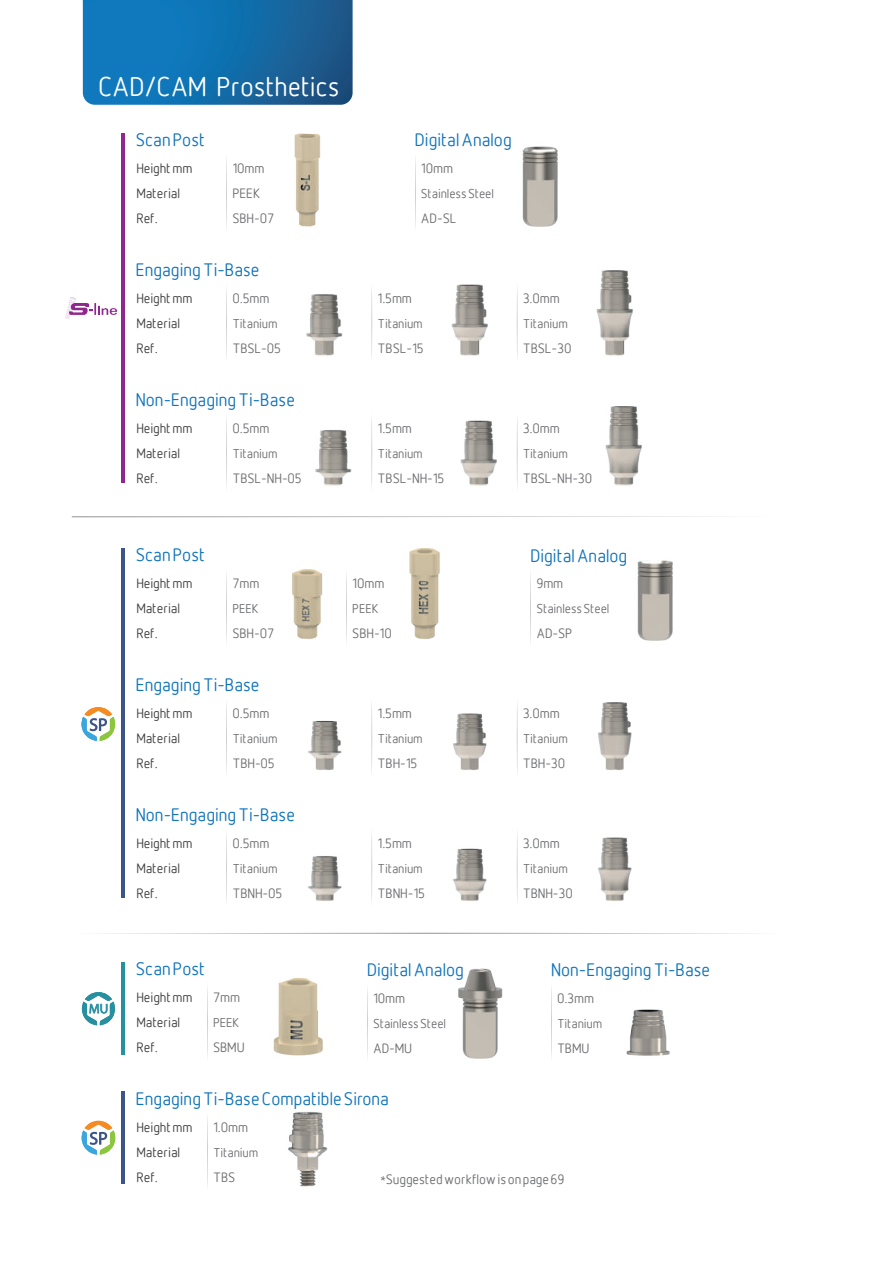
<style>
.page{position:relative;width:893px;height:1263px;background:#fff}
.page>*{position:absolute;margin:0;border:0;box-sizing:border-box;transform-origin:0 0}
.t1{font:27px "Netto";letter-spacing:.04em;color:#fff}
.t2{font:18px "Netto";letter-spacing:.04em;color:#1074bc}
.t3{font:13.5px/25px "Netto";letter-spacing:.04em;color:#6c6d70}
.t4{font:13.5px "Netto";letter-spacing:.04em;color:#3e3e3f}
.t5{font:12.75px "Netto";letter-spacing:.04em;color:#6c6d70}
.s1{font-family:"Myriad Hebrew"}
</style>
<div class="page">
<svg style="left:83px;top:0;width:270px;height:105px;background:#146da9"></svg>
<img style="left:294px;top:133px;width:27px;height:94px">
<img style="left:605px;top:406px;width:37px;height:80px">
<img style="left:306px;top:288px;width:66px;height:68px">
<img style="left:451px;top:284px;width:66px;height:72px">
<img style="left:596px;top:270px;width:37px;height:86px">
<img style="left:315px;top:418px;width:57px;height:68px">
<img style="left:460px;top:420px;width:57px;height:66px">
<svg style="left:372px;top:314px;width:1px;height:18px"></svg>
<svg style="left:517px;top:288px;width:1px;height:69px"></svg>
<svg style="left:372px;top:444px;width:1px;height:18px"></svg>
<svg style="left:517px;top:418px;width:1px;height:69px"></svg>
<img style="left:292px;top:569px;width:31px;height:70px">
<img style="left:409px;top:548px;width:31px;height:91px">
<img style="left:598px;top:837px;width:34px;height:64px">
<img style="left:308px;top:720px;width:34px;height:50px">
<img style="left:453px;top:713px;width:34px;height:57px">
<img style="left:598px;top:702px;width:34px;height:68px">
<img style="left:308px;top:856px;width:34px;height:45px">
<img style="left:453px;top:848px;width:34px;height:53px">
<svg style="left:346px;top:573px;width:1px;height:69px"></svg>
<img style="left:637px;top:560px;width:36px;height:81px">
<svg style="left:372px;top:729px;width:1px;height:18px"></svg>
<svg style="left:517px;top:703px;width:1px;height:69px"></svg>
<svg style="left:81px;top:707px;width:34px;height:34px"></svg>
<svg style="left:372px;top:859px;width:1px;height:18px"></svg>
<svg style="left:517px;top:833px;width:1px;height:69px"></svg>
<img style="left:522px;top:146px;width:36px;height:81px">
<svg style="left:415px;top:158px;width:1px;height:69px"></svg>
<hr style="left:72px;top:516px;width:708px;height:1px;background:#6c6d70">
<hr style="left:121px;top:133px;width:4px;height:350px;background:#90268f">
<hr style="left:121px;top:548px;width:4px;height:349px;background:#3c5488">
<svg style="left:82px;top:1121px;width:33px;height:33px"></svg>
<svg style="left:107px;top:933px;width:644px;height:1px"></svg>
<img style="left:288px;top:1111px;width:40px;height:76px">
<img style="left:273px;top:978px;width:50px;height:78px">
<img style="left:626px;top:1009px;width:44px;height:47px">
<img style="left:398px;top:932px;width:163px;height:127px">
<svg style="left:207px;top:988px;width:1px;height:69px"></svg>
<svg style="left:367px;top:988px;width:1px;height:69px"></svg>
<svg style="left:551px;top:983px;width:1px;height:76px"></svg>
<svg style="left:82px;top:992px;width:33px;height:33px"></svg>
<svg style="left:207px;top:1117px;width:1px;height:69px"></svg>
<hr style="left:122px;top:962px;width:3px;height:93px;background:#268fa0">
<hr style="left:122px;top:1091px;width:3px;height:93px;background:#3c5488">
<svg style="left:65px;top:297px;width:52px;height:22px"></svg>
<h1 class="t1" style="left:99px;top:72px;width:242px">CAD/CAM Prosthetics</h1>
<h2 class="t2" style="left:136px;top:130px;width:70px">Scan Post</h2>
<p class="t4" style="left:137px;top:161px;width:57px">Height mm</p>
<p class="t4" style="left:137px;top:211px;width:22px">Ref.</p>
<p class="t4" style="left:137px;top:186px;width:45px">Material</p>
<p class="t3" style="left:233px;top:156px;width:43px">10mm<br>PEEK<br>SBH-07</p>
<h2 class="t2" style="left:136px;top:260px;width:125px">Engaging Ti-Base</h2>
<p class="t4" style="left:137px;top:291px;width:57px">Height mm</p>
<p class="t4" style="left:137px;top:341px;width:22px">Ref.</p>
<p class="t4" style="left:137px;top:316px;width:45px">Material</p>
<p class="t3" style="left:233px;top:286px;width:38px">0.5mm</p>
<p class="t5" style="left:233px;top:316px;width:46px">Titanium</p>
<p class="t3" style="left:233px;top:336px;width:49px">TBSL-05</p>
<h2 class="t2" style="left:136px;top:390px;width:160px">Non-Engaging Ti-Base</h2>
<p class="t4" style="left:137px;top:421px;width:57px">Height mm</p>
<p class="t4" style="left:137px;top:471px;width:22px">Ref.</p>
<p class="t4" style="left:137px;top:446px;width:45px">Material</p>
<p class="t3" style="left:233px;top:416px;width:38px">0.5mm</p>
<p class="t5" style="left:233px;top:446px;width:46px">Titanium</p>
<p class="t3" style="left:233px;top:466px;width:70px">TBSL-NH-05</p>
<h2 class="t2" style="left:415px;top:130px;width:98px">Digital Analog</h2>
<p class="t3" style="left:421px;top:156px;width:33px">10mm</p>
<p class="t5" style="left:421px;top:186px;width:74px">Stainless Steel</p>
<p class="t3" style="left:421px;top:206px;width:36px">AD-SL</p>
<p class="t3" style="left:378px;top:286px;width:35px">1.5mm</p>
<p class="t5" style="left:378px;top:316px;width:46px">Titanium</p>
<p class="t3" style="left:378px;top:336px;width:47px">TBSL-15</p>
<p class="t3" style="left:378px;top:416px;width:35px">1.5mm</p>
<p class="t5" style="left:378px;top:446px;width:46px">Titanium</p>
<p class="t3" style="left:378px;top:466px;width:68px">TBSL-NH-15</p>
<p class="t3" style="left:523px;top:286px;width:38px">3.0mm</p>
<p class="t5" style="left:523px;top:316px;width:46px">Titanium</p>
<p class="t3" style="left:523px;top:336px;width:50px">TBSL-30</p>
<p class="t3" style="left:523px;top:416px;width:38px">3.0mm</p>
<p class="t5" style="left:523px;top:446px;width:46px">Titanium</p>
<p class="t3" style="left:523px;top:466px;width:70px">TBSL-NH-30</p>
<h2 class="t2" style="left:136px;top:545px;width:70px">Scan Post</h2>
<p class="t4" style="left:137px;top:576px;width:57px">Height mm</p>
<p class="t4" style="left:137px;top:626px;width:22px">Ref.</p>
<p class="t4" style="left:137px;top:601px;width:45px">Material</p>
<p class="t3" style="left:233px;top:571px;width:28px">7mm</p>
<p class="t5" style="left:233px;top:601px;width:27px">PEEK</p>
<p class="t3" style="left:233px;top:621px;width:43px">SBH-07</p>
<h2 class="t2" style="left:136px;top:675px;width:125px">Engaging Ti-Base</h2>
<p class="t4" style="left:137px;top:706px;width:57px">Height mm</p>
<p class="t4" style="left:137px;top:756px;width:22px">Ref.</p>
<p class="t4" style="left:137px;top:731px;width:45px">Material</p>
<p class="t3" style="left:233px;top:701px;width:38px">0.5mm</p>
<p class="t5" style="left:233px;top:731px;width:46px">Titanium</p>
<p class="t3" style="left:233px;top:751px;width:43px">TBH-05</p>
<h2 class="t2" style="left:136px;top:805px;width:160px">Non-Engaging Ti-Base</h2>
<p class="t4" style="left:137px;top:835px;width:57px">Height mm</p>
<p class="t4" style="left:137px;top:885px;width:22px">Ref.</p>
<p class="t4" style="left:137px;top:860px;width:45px">Material</p>
<p class="t3" style="left:233px;top:831px;width:38px">0.5mm</p>
<p class="t5" style="left:233px;top:861px;width:46px">Titanium</p>
<p class="t3" style="left:233px;top:880px;width:51px">TBNH-05</p>
<h2 class="t2" style="left:136px;top:959px;width:70px">Scan Post</h2>
<p class="t4" style="left:137px;top:990px;width:57px">Height mm</p>
<p class="t4" style="left:137px;top:1040px;width:22px">Ref.</p>
<p class="t4" style="left:137px;top:1015px;width:45px">Material</p>
<p class="t3" style="left:213px;top:985px;width:28px">7mm</p>
<p class="t5" style="left:213px;top:1016px;width:27px">PEEK</p>
<p class="t3" style="left:213px;top:1035px;width:32px">SBMU</p>
<p class="t3" style="left:353px;top:571px;width:33px">10mm</p>
<p class="t5" style="left:353px;top:601px;width:27px">PEEK</p>
<p class="t3" style="left:353px;top:621px;width:40px">SBH-10</p>
<p class="t3" style="left:378px;top:701px;width:35px">1.5mm</p>
<p class="t5" style="left:378px;top:731px;width:46px">Titanium</p>
<p class="t3" style="left:378px;top:751px;width:41px">TBH-15</p>
<p class="t3" style="left:378px;top:831px;width:35px">1.5mm</p>
<p class="t5" style="left:378px;top:861px;width:46px">Titanium</p>
<p class="t3" style="left:378px;top:880px;width:48px">TBNH-15</p>
<h2 class="t2" style="left:367px;top:960px;width:98px">Digital Analog</h2>
<p class="t3" style="left:373px;top:985px;width:33px">10mm</p>
<p class="t5" style="left:373px;top:1016px;width:74px">Stainless Steel</p>
<p class="t3" style="left:373px;top:1035px;width:40px">AD-MU</p>
<h2 class="t2" style="left:136px;top:1089px;width:254px">Engaging Ti-Base Compatible Sirona</h2>
<h2 class="t2" style="left:531px;top:545px;width:98px">Digital Analog</h2>
<p class="t3" style="left:537px;top:571px;width:28px">9mm</p>
<p class="t5" style="left:537px;top:602px;width:74px">Stainless Steel</p>
<p class="t3" style="left:537px;top:621px;width:37px">AD-SP</p>
<p class="t3" style="left:523px;top:701px;width:38px">3.0mm</p>
<p class="t5" style="left:523px;top:731px;width:46px">Titanium</p>
<p class="t3" style="left:523px;top:751px;width:43px">TBH-30</p>
<p class="t3" style="left:523px;top:831px;width:38px">3.0mm</p>
<p class="t5" style="left:523px;top:861px;width:46px">Titanium</p>
<p class="t3" style="left:523px;top:880px;width:51px">TBNH-30</p>
<h2 class="t2" style="left:551px;top:960px;width:160px">Non-Engaging Ti-Base</h2>
<p class="t3" style="left:557px;top:985px;width:38px">0.3mm</p>
<p class="t5" style="left:557px;top:1016px;width:46px">Titanium</p>
<p class="t3" style="left:557px;top:1035px;width:33px">TBMU</p>
<p class="t4" style="left:137px;top:1119px;width:57px">Height mm</p>
<p class="t4" style="left:137px;top:1169px;width:22px">Ref.</p>
<p class="t4" style="left:137px;top:1144px;width:45px">Material</p>
<p class="t3" style="left:213px;top:1114px;width:36px">1.0mm</p>
<p class="t5" style="left:213px;top:1145px;width:46px">Titanium</p>
<p class="t3" style="left:213px;top:1164px;width:23px">TBS</p>
<p class="t3" style="left:381px;top:1167px;width:185px"><span class="s1">*</span>Suggested workflow is on page 69</p>
</div>
